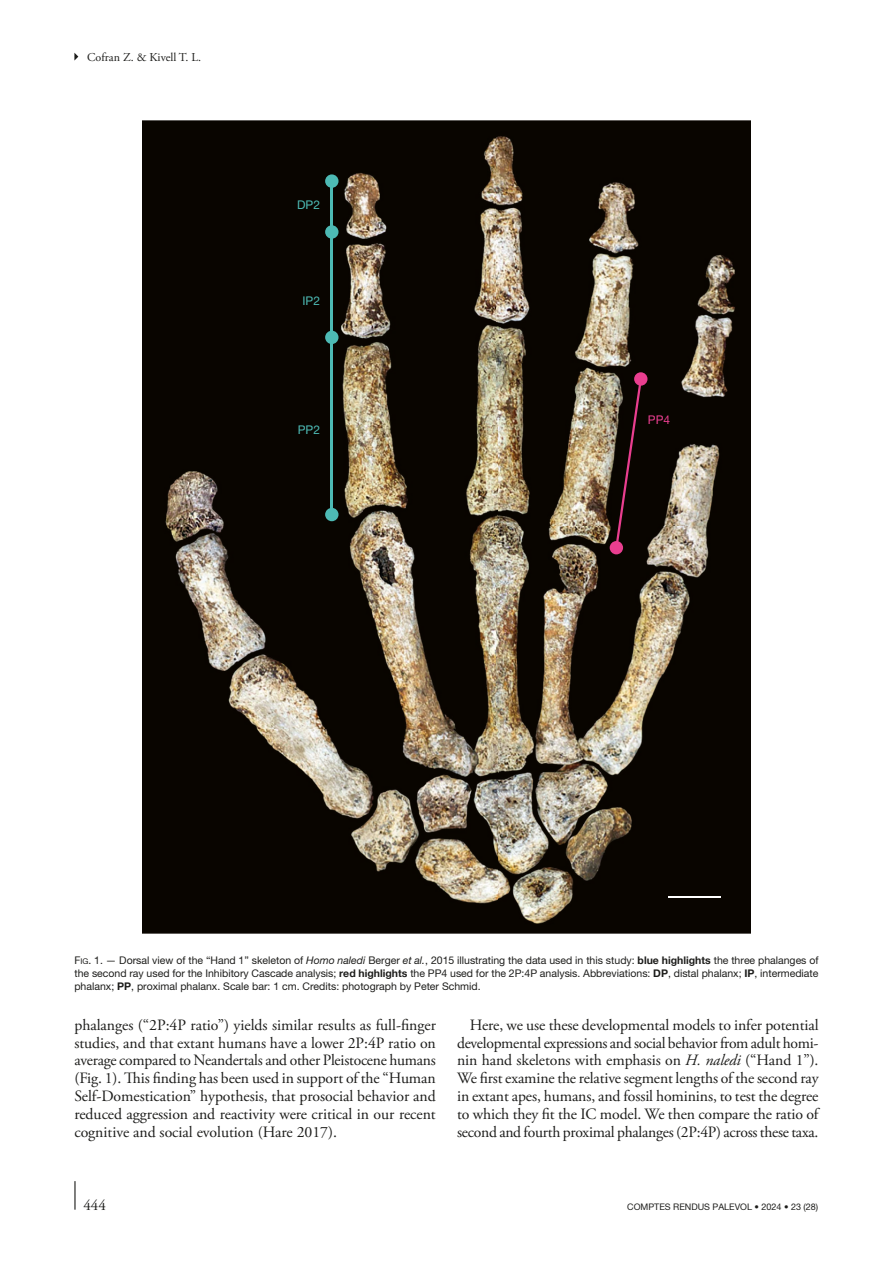
<style>
.page{position:relative;width:893px;height:1263px;background:#fff}
.page>*{position:absolute;margin:0;border:0;box-sizing:border-box;transform-origin:0 0}
.Texte_courant_Suite{font:15.75px/18px "Adobe Garamond Pro";letter-spacing:-.01em;color:#1d1d1b;text-align:justify}
.t1{font:15px "Adobe Garamond Pro";color:#1d1d1b}
.t2{font:12px "Adobe Garamond Pro Regular 2";color:#1d1d1b}
.t3{font:12px "Helvetica Neue 3";color:#4dbab4}
.t4{font:12px "Helvetica Neue 3";color:#e93e8f}
.t5{font:10.5px/12.8px "Helvetica Neue";color:#1d1d1b;text-align:justify}
.t6{font:9px "Helvetica Neue 2";color:#1d1d1b}
.s1{font-style:inherit}
.s2{font-size:7.8px}
.s3{font-style:italic}
.s4{font-weight:700}
</style>
<div class="page">
<hr style="left:74px;top:1181px;width:2px;height:29px;background:#1d1d1b">
<svg style="left:74px;top:53px;width:4px;height:8px"></svg>
<img style="left:142px;top:121px;width:609px;height:812px">
<div style="left:325px;top:174px;width:13px;height:14px;background:#4dbab4;border-radius:50%"></div>
<div style="left:325px;top:225px;width:13px;height:14px;background:#4dbab4;border-radius:50%"></div>
<div style="left:325px;top:331px;width:13px;height:13px;background:#4dbab4;border-radius:50%"></div>
<div style="left:325px;top:508px;width:13px;height:13px;background:#4dbab4;border-radius:50%"></div>
<div style="left:610px;top:541px;width:13px;height:13px;background:#e93e8f;border-radius:50%"></div>
<div style="left:634px;top:372px;width:13px;height:14px;background:#e93e8f;border-radius:50%"></div>
<hr style="left:331px;top:182px;width:2px;height:333px;background:#4dbab4">
<svg style="left:615px;top:379px;width:27px;height:169px;background:#261114"></svg>
<hr style="left:668px;top:896px;width:53px;height:1px;background:#fff">
<p class="t2" style="left:87px;top:50px;width:115px">Cofran Z. &amp; Kivell T. L.</p>
<p class="t3" style="left:297px;top:198px;width:24px">DP2</p>
<p class="t3" style="left:302px;top:294px;width:19px">IP2</p>
<p class="t3" style="left:298px;top:423px;width:24px">PP2</p>
<p class="t4" style="left:648px;top:412px;width:24px">PP4</p>
<p class="t5" style="left:74px;top:954px;width:746px"><span class="s1">F</span><span class="s2">ig</span><span class="s1">. 1</span>. — Dorsal view of the “Hand 1” skeleton of <span class="s3">Homo naledi</span> Berger <span class="s3">et al.</span>, 2015 illustrating the data used in this study: <span class="s4">blue highlights</span> the three phalanges of the second ray used for the Inhibitory Cascade analysis; <span class="s4">red highlights</span> the PP4 used for the 2P:4P analysis. Abbreviations: <span class="s4">DP</span>, distal phalanx; <span class="s4">IP</span>, intermediate phalanx; <span class="s4">PP</span>, proximal phalanx. Scale bar: 1 cm. Credits: photograph by Peter Schmid.</p>
<p class="Texte_courant_Suite" style="left:74px;top:1016px;width:363px">phalanges (“2P:4P ratio”) yields similar results as full-finger studies, and that extant humans have a lower 2P:4P ratio on average compared to Neandertals and other Pleistocene humans (Fig. 1). This finding has been used in support of the “Human Self-Domestication” hypothesis, that prosocial behavior and reduced aggression and reactivity were critical in our recent cognitive and social evolution (Hare 2017).</p>
<p class="Texte_courant_Suite" style="left:457px;top:1016px;width:363px;text-indent:13px">Here, we use these developmental models to infer potential developmental expressions and social behavior from adult homi&shy;nin hand skeletons with emphasis on <span class="s3">H. naledi</span> (“Hand 1”).<br>We first examine the relative segment lengths of the second ray in extant apes, humans, and fossil hominins, to test the degree to which they fit the IC model. We then compare the ratio of second and fourth proximal phalanges (2P:4P) across these taxa.</p>
<p class="t1" style="left:83px;top:1196px;width:24px">444</p>
<p class="t6" style="left:627px;top:1201px;width:193px">COMPTES RENDUS PALEVOL • 2024 • 23 (28)</p>
</div>
